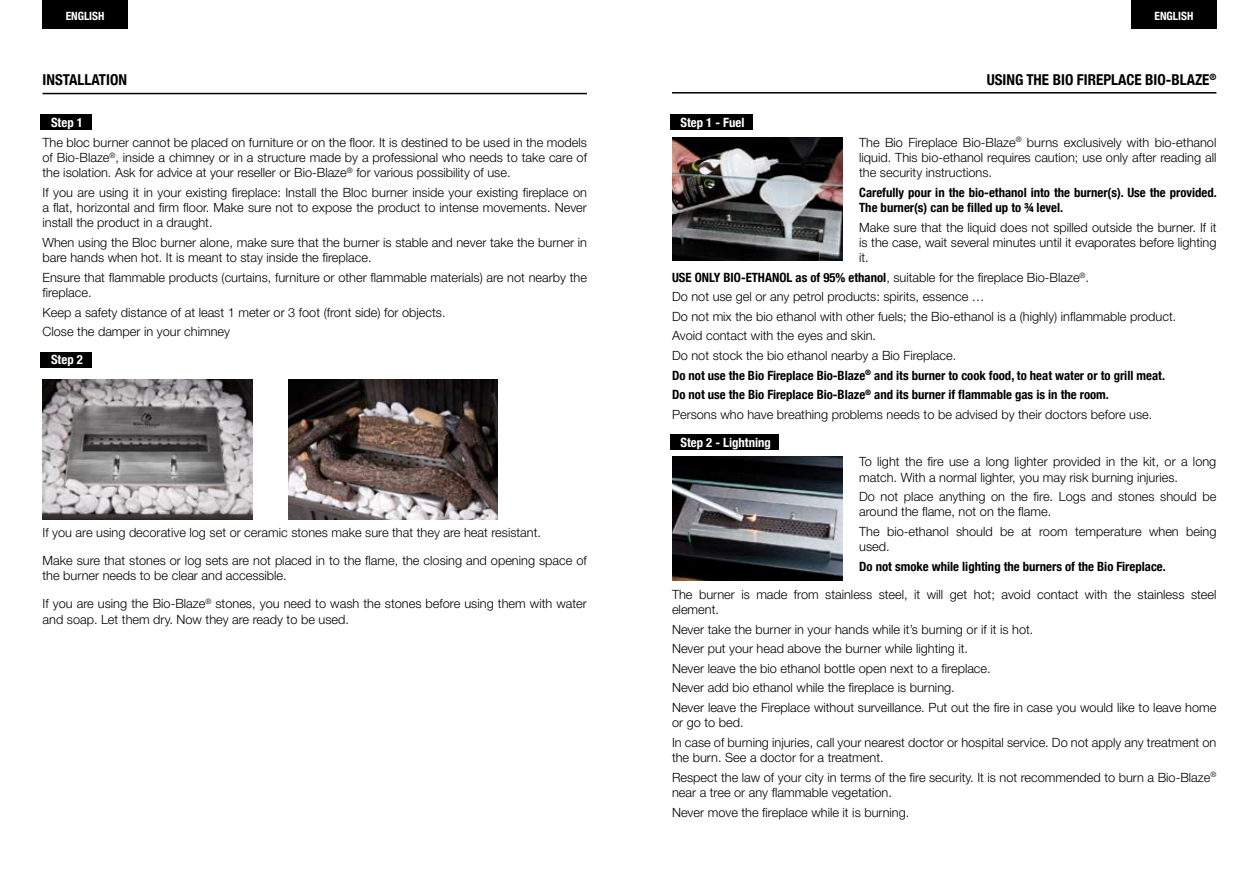
<style>
.page{position:relative;width:1259px;height:893px;background:#fff}
.page>*{position:absolute;margin:0;border:0;box-sizing:border-box;transform-origin:0 0}
.t1{font:700 condensed 15px "Helvetica Neue";color:#000}
.t2{font:300 12.75px/15.3px "Helvetica Neue";color:#000}
.t3{font:700 condensed 12.75px/15.3px "Helvetica Neue";color:#000}
.t4{font:700 condensed 12.75px "Helvetica Neue";color:#fff}
.t5{font:700 condensed 11.4px "Helvetica Neue";color:#fff}
.s1{font-weight:700;font-stretch:condensed}
</style>
<div class="page">
<div style="left:670px;top:434px;width:108px;height:16px;background:#000"></div>
<div style="left:670px;top:114px;width:82px;height:16px;background:#000"></div>
<div style="left:40px;top:352px;width:51px;height:16px;background:#000"></div>
<div style="left:40px;top:114px;width:51px;height:16px;background:#000"></div>
<div style="left:43px;top:0;width:85px;height:28px;background:#000"></div>
<div style="left:1131px;top:0;width:85px;height:28px;background:#000"></div>
<hr style="left:672px;top:92px;width:544px;height:2px;background:#000">
<hr style="left:43px;top:93px;width:544px;height:1px;background:#000">
<img style="left:672px;top:137px;width:170px;height:123px">
<img style="left:672px;top:457px;width:170px;height:123px">
<img style="left:43px;top:379px;width:209px;height:140px">
<img style="left:288px;top:379px;width:209px;height:140px">
<p class="t5" style="left:66px;top:9px;width:40px">EnGLISH</p>
<p class="t5" style="left:1154px;top:9px;width:40px">EnGLISH</p>
<p class="t1" style="left:43px;top:71px;width:84px">INSTALLATION</p>
<p class="t4" style="left:51px;top:115px;width:33px">Step 1</p>
<p class="t2" style="left:43px;top:134px;width:546px;text-align:justify">The bloc burner cannot be placed on furniture or on the floor. It is destined to be used in the models of Bio-Blaze<sup>®</sup>, inside a chimney or in a structure made by a professional who needs to take care of the isolation. Ask for advice at your reseller or Bio-Blaze<sup>®</sup> for various possibility of use.</p>
<p class="t2" style="left:43px;top:184px;width:546px;text-align:justify">If you are using it in your existing fireplace: Install the Bloc burner inside your existing fireplace on a flat, horizontal and firm floor. Make sure not to expose the product to intense movements. Never install the product in a draught.</p>
<p class="t2" style="left:43px;top:234px;width:546px">When using the Bloc burner alone, make sure that the burner is stable and never take the burner in bare hands when hot. It is meant to stay inside the fireplace.</p>
<p class="t2" style="left:43px;top:269px;width:546px">Ensure that flammable products (curtains, furniture or other flammable materials) are not nearby the fireplace.</p>
<p class="t2" style="left:43px;top:302px;width:404px;line-height:19.5px">Keep a safety distance of at least 1 meter or 3 foot (front side) for objects.<br>Close the damper in your chimney</p>
<p class="t4" style="left:51px;top:352px;width:33px">Step 2</p>
<p class="t2" style="left:43px;top:518px;width:546px;line-height:28px">If you are using decorative log set or ceramic stones make sure that they are heat resistant.<br>Make sure that stones or log sets are not placed in to the flame, the closing and opening space of</p>
<p class="t2" style="left:43px;top:568px;width:246px">the burner needs to be clear and accessible.</p>
<p class="t2" style="left:43px;top:596px;width:546px">If you are using the Bio-Blaze<sup>®</sup> stones, you need to wash the stones before using them with water and soap. Let them dry. Now they are ready to be used.</p>
<p class="t4" style="left:680px;top:115px;width:65px">Step 1 - Fuel</p>
<p class="t1" style="left:986px;top:71px;width:231px">USING THE BIO FIREPLACE BIO-BLAZE<sup>®</sup></p>
<p class="t2" style="left:859px;top:134px;width:359px;text-align:justify">The Bio Fireplace Bio-Blaze<sup>®</sup> burns exclusively with bio-ethanol liquid. This bio-ethanol requires caution; use only after reading all the security instructions.</p>
<p class="t3" style="left:859px;top:184px;width:359px">Carefully pour in the bio-ethanol into the burner(s). Use the provided.<br>The burner(s) can be filled up to ¾ level.</p>
<p class="t2" style="left:859px;top:219px;width:359px;text-align:justify">Make sure that the liquid does not spilled outside the burner. If it is the case, wait several minutes until it evaporates before lighting it.</p>
<p class="t2" style="left:672px;top:267px;width:506px;line-height:19.5px"><span class="s1">USE ONLY BIO-ETHANOL as of 95% ethanol</span>, suitable for the fireplace Bio-Blaze<sup>®</sup>.<br>Do not use gel or any petrol products: spirits, essence …<br>Do not mix the bio ethanol with other fuels; the Bio-ethanol is a (highly) inflammable product.<br>Avoid contact with the eyes and skin.<br>Do not stock the bio ethanol nearby a Bio Fireplace.<br><span class="s1">Do not use the Bio Fireplace Bio-Blaze</span><sup>®</sup> <span class="s1">and its burner to cook food, to heat water or to grill meat.<br>Do not use the Bio Fireplace Bio-Blaze</span><sup>®</sup> <span class="s1">and its burner if flammable gas is in the room.<br></span>Persons who have breathing problems needs to be advised by their doctors before use.</p>
<p class="t4" style="left:680px;top:434px;width:92px">Step 2 - Lightning</p>
<p class="t2" style="left:859px;top:454px;width:359px">To light the fire use a long lighter provided in the kit, or a long match. With a normal lighter, you may risk burning injuries.</p>
<p class="t2" style="left:859px;top:489px;width:359px">Do not place anything on the fire. Logs and stones should be around the flame, not on the flame.</p>
<p class="t2" style="left:859px;top:523px;width:359px">The bio-ethanol should be at room temperature when being used.</p>
<p class="t3" style="left:859px;top:558px;width:308px">Do not smoke while lighting the burners of the Bio Fireplace.</p>
<p class="t2" style="left:672px;top:586px;width:546px">The burner is made from stainless steel, it will get hot; avoid contact with the stainless steel element.</p>
<p class="t2" style="left:672px;top:619px;width:546px;line-height:19.5px">Never take the burner in your hands while it’s burning or if it is hot.<br>Never put your head above the burner while lighting it.<br>Never leave the bio ethanol bottle open next to a fireplace.<br>Never add bio ethanol while the fireplace is burning.<br>Never leave the Fireplace without surveillance. Put out the fire in case you would like to leave home</p>
<p class="t2" style="left:672px;top:713px;width:546px;line-height:19.5px">or go to bed.<br>In case of burning injuries, call your nearest doctor or hospital service. Do not apply any treatment on</p>
<p class="t2" style="left:672px;top:747px;width:546px;line-height:19.5px">the burn. See a doctor for a treatment.<br>Respect the law of your city in terms of the fire security. It is not recommended to burn a Bio-Blaze<sup>®</sup></p>
<p class="t2" style="left:672px;top:782px;width:239px;line-height:19.5px">near a tree or any flammable vegetation.<br>Never move the fireplace while it is burning.</p>
</div>
